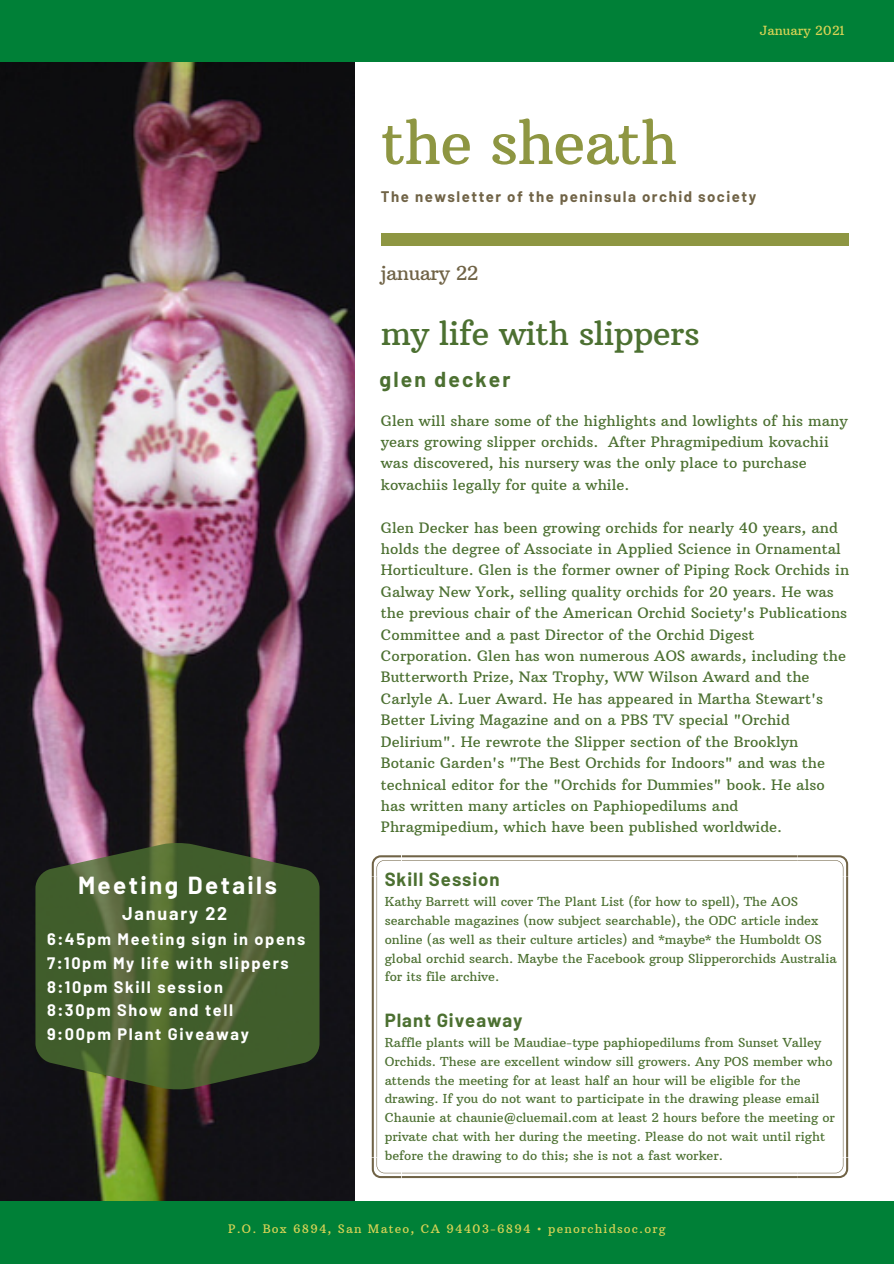
<style>
.page{position:relative;width:894px;height:1264px;background:#fff}
.page>*{position:absolute;margin:0;border:0;box-sizing:border-box;transform-origin:0 0}
.t1{font:59.4px "Arbutus Slab";letter-spacing:-.02em;color:#8e9642}
.t2{font:33px "Arbutus Slab";letter-spacing:-.02em;color:#4c7031}
.t3{font:700 24.15px "Barlow";letter-spacing:.1em;color:#fff}
.t4{font:700 21.15px "Barlow";letter-spacing:.1em;color:#4c7031}
.t5{font:19.65px "Arbutus Slab";letter-spacing:-.02em;color:#706346}
.t6{font:700 18.6px "Barlow";letter-spacing:.05em;color:#4c7031}
.t7{font:700 18px "Barlow";letter-spacing:.1em;color:#fff}
.t8{font:700 16.2px "Barlow";letter-spacing:.1em;color:#fff}
.t9{font:700 15px "Barlow";letter-spacing:.1em;color:#706346}
.t10{font:14.7px/21.5px "Arbutus Slab";letter-spacing:.005em;color:#4c7031}
.t11{font:12.9px "Arbutus Slab";letter-spacing:.005em;color:#d8d355}
.t12{font:12.6px/18.9px "Arbutus Slab";color:#4c7031}
.t13{font:12px "Arbutus Slab";letter-spacing:.1em;color:#d8d355}
</style>
<div class="page">
<img style="left:0;top:62px;width:355px;height:1139px">
<div style="left:0;top:0;width:893px;height:62px;background:#008037"></div>
<div style="left:380px;top:233px;width:468px;height:13px;background:#8e9642"></div>
<div style="left:0;top:1201px;width:893px;height:62px;background:#008037"></div>
<svg style="left:35px;top:842px;width:284px;height:247px;background:#455a2f"></svg>
<svg style="left:371px;top:855px;width:476px;height:323px"></svg>
<p class="t11" style="left:759px;top:23px;width:87px">January 2021</p>
<p class="t1" style="left:381px;top:106px;width:298px">the sheath</p>
<p class="t9" style="left:381px;top:187px;width:377px">The newsletter of the peninsula orchid society</p>
<p class="t5" style="left:380px;top:261px;width:99px">january 22</p>
<p class="t2" style="left:381px;top:313px;width:320px">my life with slippers</p>
<p class="t4" style="left:379px;top:365px;width:132px">glen decker</p>
<p class="t3" style="left:78px;top:869px;width:200px">Meeting Details</p>
<p class="t8" style="left:47px;top:929px;width:260px">6:45pm Meeting sign in opens</p>
<p class="t8" style="left:47px;top:952px;width:243px">7:10pm My life with slippers</p>
<p class="t8" style="left:47px;top:976px;width:177px">8:10pm Skill session</p>
<p class="t8" style="left:47px;top:1000px;width:188px">8:30pm Show and tell</p>
<p class="t8" style="left:47px;top:1023px;width:203px">9:00pm Plant Giveaway</p>
<p class="t7" style="left:122px;top:901px;width:107px">January 22</p>
<p class="t10" style="left:381px;top:409px;width:468px">Glen will share some of the highlights and lowlights of his many years growing slipper orchids. After Phragmipedium kovachii was discovered, his nursery was the only place to purchase kovachiis legally for quite a while.</p>
<p class="t10" style="left:381px;top:516px;width:469px">Glen Decker has been growing orchids for nearly 40 years, and holds the degree of Associate in Applied Science in Ornamental Horticulture. Glen is the former owner of Piping Rock Orchids in Galway New York, selling quality orchids for 20 years. He was the previous chair of the American Orchid Society's Publications Committee and a past Director of the Orchid Digest Corporation. Glen has won numerous AOS awards, including the Butterworth Prize, Nax Trophy, WW Wilson Award and the Carlyle A. Luer Award. He has appeared in Martha Stewart's Better Living Magazine and on a PBS TV special "Orchid Delirium". He rewrote the Slipper section of the Brooklyn Botanic Garden's "The Best Orchids for Indoors" and was the technical editor for the "Orchids for Dummies" book. He also has written many articles on Paphiopedilums and Phragmipedium, which have been published worldwide.</p>
<p class="t6" style="left:384px;top:867px;width:116px">Skill Session</p>
<p class="t12" style="left:384px;top:891px;width:453px">Kathy Barrett will cover The Plant List (for how to spell), The AOS searchable magazines (now subject searchable), the ODC article index online (as well as their culture articles) and *maybe* the Humboldt OS global orchid search. Maybe the Facebook group Slipperorchids Australia for its file archive.</p>
<p class="t6" style="left:384px;top:1008px;width:139px">Plant Giveaway</p>
<p class="t12" style="left:384px;top:1032px;width:452px">Raffle plants will be Maudiae-type paphiopedilums from Sunset Valley Orchids. These are excellent window sill growers. Any POS member who attends the meeting for at least half an hour will be eligible for the drawing. If you do not want to participate in the drawing please email Chaunie at chaunie@cluemail.com at least 2 hours before the meeting or private chat with her during the meeting. Please do not wait until right before the drawing to do this; she is not a fast worker.</p>
<p class="t13" style="left:228px;top:1221px;width:439px">P.O. Box 6894, San Mateo, CA 94403-6894 • penorchidsoc.org</p>
</div>
